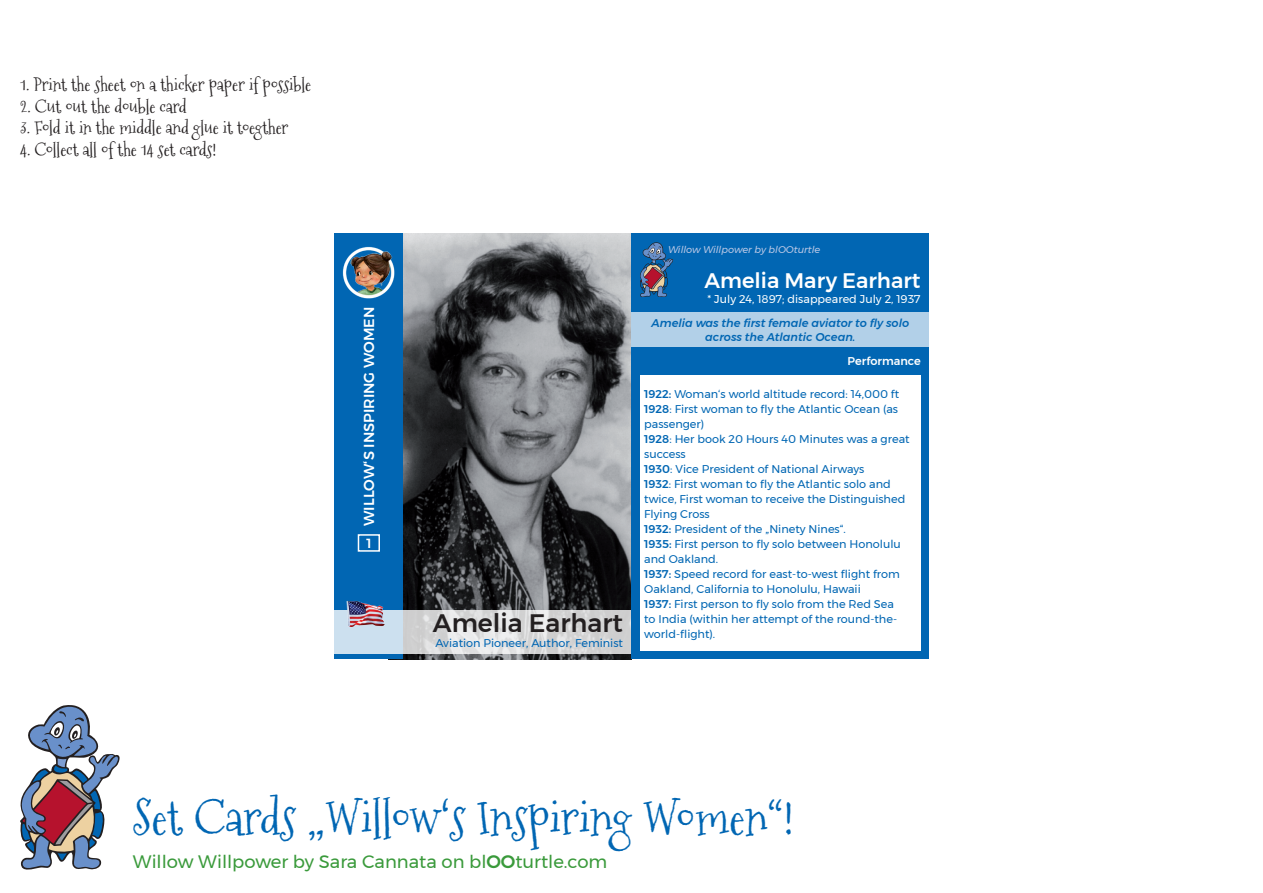
<style>
.page{position:relative;width:1263px;height:893px;background:#fff}
.page>*{position:absolute;margin:0;border:0;box-sizing:border-box;transform-origin:0 0}
.t1{font:48px "Mountainsof Christmas";letter-spacing:-.005em;color:#0166b3}
.t2{font:500 25.2px "Montserrat";color:#231f20}
.t3{font:500 21px "Montserrat";color:#fff}
.t4{font:18px "Mountainsof Christmas";color:#231f20}
.t5{font:18px "Montserrat";color:#3a9a3b}
.t6{font:500 14.4px "Montserrat";color:#fff}
.t7{font:500 13.2px "Montserrat";color:#fff}
.t8{font:11.25px/15px "Montserrat";color:#0166b3}
.t9{font:italic 500 11.25px/13.5px "Montserrat";color:#0166b3;text-align:center}
.t10{font:11.25px "Montserrat";color:#fff}
.t11{font:500 11.25px "Montserrat";color:#fff}
.t12{font:italic 9.75px "Montserrat";color:#bac8e6}
.s1{font-weight:500}
</style>
<div class="page">
<img style="left:403px;top:234px;width:228px;height:425px">
<div style="left:334px;top:234px;width:69px;height:425px;background:#0166b3"></div>
<div style="left:358px;top:534px;width:22px;height:18px;border:2px solid #fff"></div>
<img style="left:342px;top:246px;width:53px;height:53px">
<svg style="left:334px;top:610px;width:297px;height:43px;background:#d6dadd"></svg>
<img style="left:345px;top:600px;width:41px;height:26px">
<div style="left:631px;top:234px;width:298px;height:425px;background:#0166b3"></div>
<div style="left:631px;top:313px;width:298px;height:34px;background:#b2d0e8"></div>
<div style="left:640px;top:375px;width:281px;height:276px;background:#fff"></div>
<svg style="left:640px;top:242px;width:33px;height:55px"></svg>
<svg style="left:20px;top:705px;width:100px;height:165px"></svg>
<h3 class="t4" style="left:20px;top:72px;width:292px">1. Print the sheet on a thicker paper if possible</h3>
<h3 class="t4" style="left:20px;top:94px;width:168px">2. Cut out the double card</h3>
<h3 class="t4" style="left:20px;top:115px;width:270px">3. Fold it in the middle and glue it toegther</h3>
<h3 class="t4" style="left:20px;top:137px;width:198px">4. Collect all of the 14 set cards!</h3>
<p class="t6" style="left:358px;top:526px;width:218px;rotate:-90deg">WILLOW‘s INSPIRING Women</p>
<p class="t7" style="left:366px;top:533px;width:7px">1</p>
<h2 class="t2" style="left:433px;top:604px;width:192px">Amelia Earhart</h2>
<p class="t8" style="left:435px;top:635px;width:189px">Aviation Pioneer, Author, Feminist</p>
<p class="t12" style="left:668px;top:242px;width:154px">Willow Willpower by blOOturtle</p>
<h3 class="t3" style="left:704px;top:264px;width:218px">Amelia Mary Earhart</h3>
<p class="t10" style="left:707px;top:290px;width:215px">* July 24, 1897; disappeared July 2, 1937</p>
<p class="t9" style="left:651px;top:316px;width:259px">Amelia was the first female aviator to fly solo across the Atlantic Ocean.</p>
<p class="t11" style="left:848px;top:352px;width:75px">Performance</p>
<p class="t8" style="left:644px;top:386px;width:267px"><span class="s1">1922:</span> Woman‘s world altitude record: 14,000 ft <span class="s1">1928</span>: First woman to fly the Atlantic Ocean (as passenger)<br><span class="s1">1928</span>: Her book 20 Hours 40 Minutes was a great success<br><span class="s1">1930</span>: Vice President of National Airways<br><span class="s1">1932</span>: First woman to fly the Atlantic solo and twice, First woman to receive the Distinguished Flying Cross<br><span class="s1">1932:</span> President of the „Ninety Nines“.<br><span class="s1">1935:</span> First person to fly solo between Honolulu and Oakland.<br><span class="s1">1937:</span> Speed record for east-to-west flight from Oakland, California to Honolulu, Hawaii<br><span class="s1">1937:</span> First person to fly solo from the Red Sea<br>to India (within her attempt of the round-the&shy;world-flight).</p>
<h1 class="t1" style="left:133px;top:784px;width:663px">Set Cards „Willow‘s Inspiring Women“!</h1>
<h3 class="t5" style="left:133px;top:847px;width:476px">Willow Willpower by Sara Cannata on bl<span class="s1">OO</span>turtle.com</h3>
</div>
